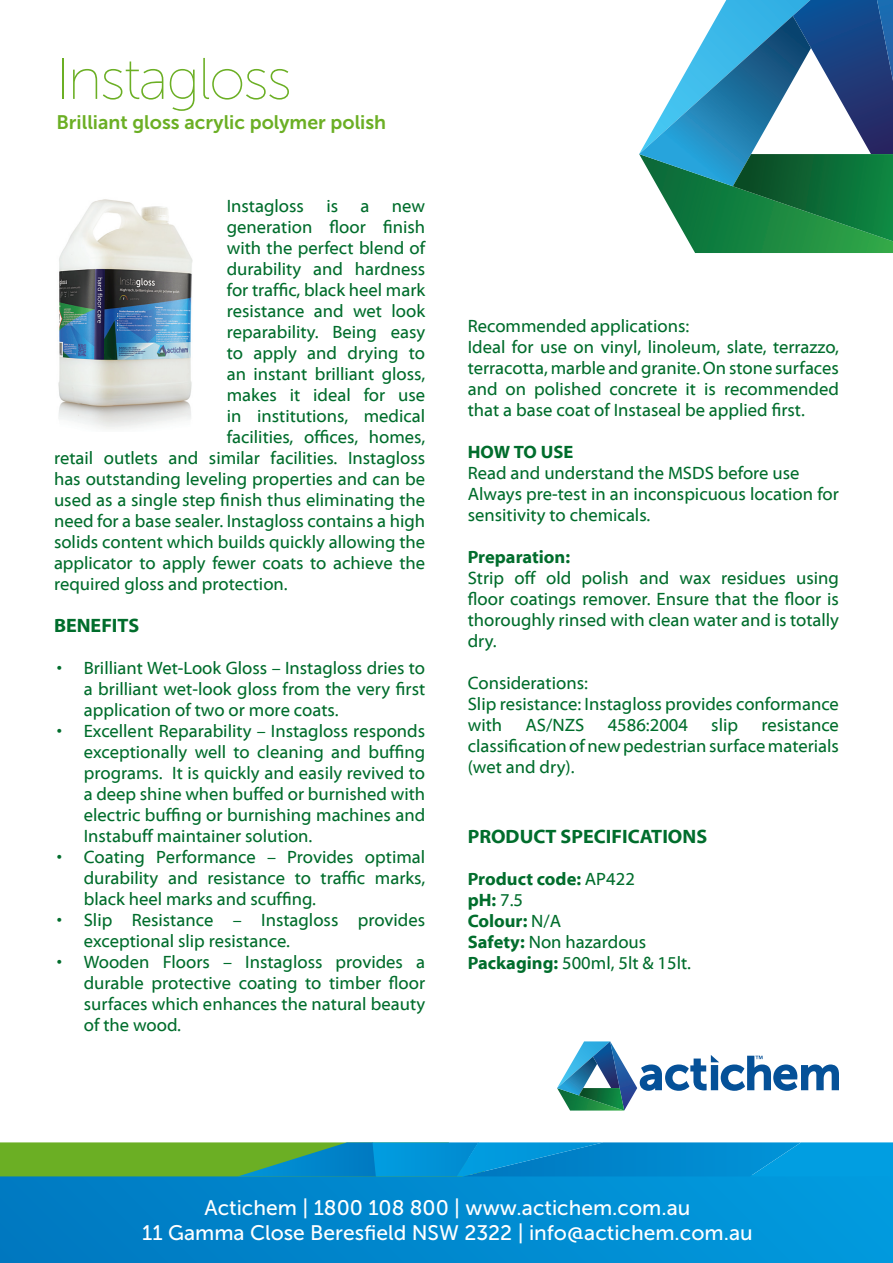
<style>
.page{position:relative;width:893px;height:1263px;background:#fff}
.page>*{position:absolute;margin:0;border:0;box-sizing:border-box;transform-origin:0 0}
.t1{font:300 58.5px "Museo Sans Display";color:#6baf24}
.t2{font:21px "Museo Sans 500";color:#fff}
.t3{font:19.5px "Museo Sans 700";color:#6baf24}
.t4{font:700 19.5px "Myriad Web Pro";color:#006d2c}
.t5{font:18px/21px "Myriad Web Pro";color:#006d2c;text-align:justify}
.t6{font:700 18px "Myriad Web Pro";color:#006d2c}
.s1{font-weight:400}
.s2{font-weight:700}
</style>
<div class="page">
<div style="left:0;top:1176px;width:893px;height:87px;background:linear-gradient(to right,#0079c0,#019bde)"></div>
<img style="left:58px;top:199px;width:135px;height:230px">
<svg style="left:639px;top:0;width:254px;height:253px"></svg>
<svg style="left:557px;top:1041px;width:282px;height:69px"></svg>
<svg style="left:0;top:1142px;width:893px;height:34px;background:#269a9b"></svg>
<p class="t1" style="left:56px;top:48px;width:236px">Instagloss</p>
<p class="t3" style="left:56px;top:111px;width:331px">Brilliant gloss acrylic polymer polish</p>
<p class="t5" style="left:227px;top:196px;width:200px">Instagloss is a new</p>
<p class="t5" style="left:227px;top:217px;width:200px">generation floor finish</p>
<p class="t5" style="left:227px;top:238px;width:200px">with the perfect blend of</p>
<p class="t5" style="left:227px;top:259px;width:200px">durability and hardness</p>
<p class="t5" style="left:227px;top:280px;width:200px">for traffic, black heel mark</p>
<p class="t5" style="left:227px;top:301px;width:200px">resistance and wet look</p>
<p class="t5" style="left:227px;top:322px;width:200px">reparability. Being easy</p>
<p class="t5" style="left:227px;top:343px;width:200px">to apply and drying to</p>
<p class="t5" style="left:227px;top:364px;width:200px">an instant brilliant gloss,</p>
<p class="t5" style="left:227px;top:385px;width:200px">makes it ideal for use</p>
<p class="t5" style="left:227px;top:406px;width:200px">in institutions, medical</p>
<p class="t5" style="left:227px;top:427px;width:200px">facilities, offices, homes,</p>
<p class="t5" style="left:54px;top:448px;width:373px">retail outlets and similar facilities. Instagloss</p>
<p class="t5" style="left:54px;top:469px;width:373px">has outstanding leveling properties and can be</p>
<p class="t5" style="left:54px;top:490px;width:373px">used as a single step finish thus eliminating the</p>
<p class="t5" style="left:54px;top:511px;width:373px">need for a base sealer. Instagloss contains a high</p>
<p class="t5" style="left:54px;top:532px;width:373px">solids content which builds quickly allowing the</p>
<p class="t5" style="left:54px;top:553px;width:373px">applicator to apply fewer coats to achieve the</p>
<p class="t5" style="left:54px;top:574px;width:235px">required gloss and protection.</p>
<p class="t4" style="left:54px;top:614px;width:87px">BENEFITS</p>
<p class="t5" style="left:84px;top:658px;width:343px;text-indent:-27px">• Brilliant Wet-Look Gloss – Instagloss dries to a brilliant wet-look gloss from the very first application of two or more coats.</p>
<p class="t5" style="left:84px;top:721px;width:343px;text-indent:-27px">• Excellent Reparability – Instagloss responds exceptionally well to cleaning and buffing programs. It is quickly and easily revived to a deep shine when buffed or burnished with electric buffing or burnishing machines and Instabuff maintainer solution.</p>
<p class="t5" style="left:84px;top:847px;width:343px;text-indent:-27px">• Coating Performance – Provides optimal durability and resistance to traffic marks, black heel marks and scuffing.</p>
<p class="t5" style="left:84px;top:910px;width:343px;text-indent:-27px">• Slip Resistance – Instagloss provides exceptional slip resistance.</p>
<p class="t5" style="left:84px;top:952px;width:343px;text-indent:-27px">• Wooden Floors – Instagloss provides a durable protective coating to timber floor surfaces which enhances the natural beauty of the wood.</p>
<p class="t5" style="left:468px;top:316px;width:223px">Recommended applications:</p>
<p class="t5" style="left:468px;top:337px;width:373px">Ideal for use on vinyl, linoleum, slate, terrazzo, terracotta, marble and granite. On stone surfaces and on polished concrete it is recommended that a base coat of Instaseal be applied first.</p>
<p class="t6" style="left:468px;top:442px;width:107px">HOW TO USE</p>
<p class="t5" style="left:468px;top:463px;width:333px">Read and understand the MSDS before use</p>
<p class="t5" style="left:468px;top:484px;width:373px">Always pre-test in an inconspicuous location for sensitivity to chemicals.</p>
<p class="t6" style="left:468px;top:547px;width:104px">Preparation:</p>
<p class="t5" style="left:468px;top:568px;width:373px">Strip off old polish and wax residues using floor coatings remover. Ensure that the floor is thoroughly rinsed with clean water and is totally dry.</p>
<p class="t5" style="left:468px;top:673px;width:122px">Considerations:</p>
<p class="t5" style="left:468px;top:694px;width:373px">Slip resistance: Instagloss provides conformance with</p>
<p class="t5" style="left:525px;top:715px;width:60px">AS/NZS</p>
<p class="t5" style="left:608px;top:715px;width:82px">4586:2004</p>
<p class="t5" style="left:711px;top:715px;width:28px">slip</p>
<p class="t5" style="left:468px;top:715px;width:373px;text-indent:294px">resistance classification of new pedestrian surface materials (wet and dry).</p>
<p class="t4" style="left:468px;top:826px;width:241px">PRODUCT SPECIFICATIONS</p>
<p class="t6" style="left:468px;top:869px;width:169px">Product code: <span class="s1">AP422</span></p>
<p class="t6" style="left:468px;top:890px;width:57px">pH: <span class="s1">7.5</span></p>
<p class="t6" style="left:468px;top:911px;width:95px">Colour: <span class="s1">N/A</span></p>
<p class="t5" style="left:468px;top:932px;width:180px"><span class="s2">Safety:</span> Non hazardous</p>
<p class="t5" style="left:468px;top:953px;width:225px"><span class="s2">Packaging:</span> 500ml, 5lt &amp; 15lt.</p>
<p class="t2" style="left:204px;top:1196px;width:487px">Actichem | 1800 108 800 | www.actichem.com.au</p>
<p class="t2" style="left:142px;top:1221px;width:612px">11 Gamma Close Beresfield NSW 2322 | info@actichem.com.au</p>
</div>
